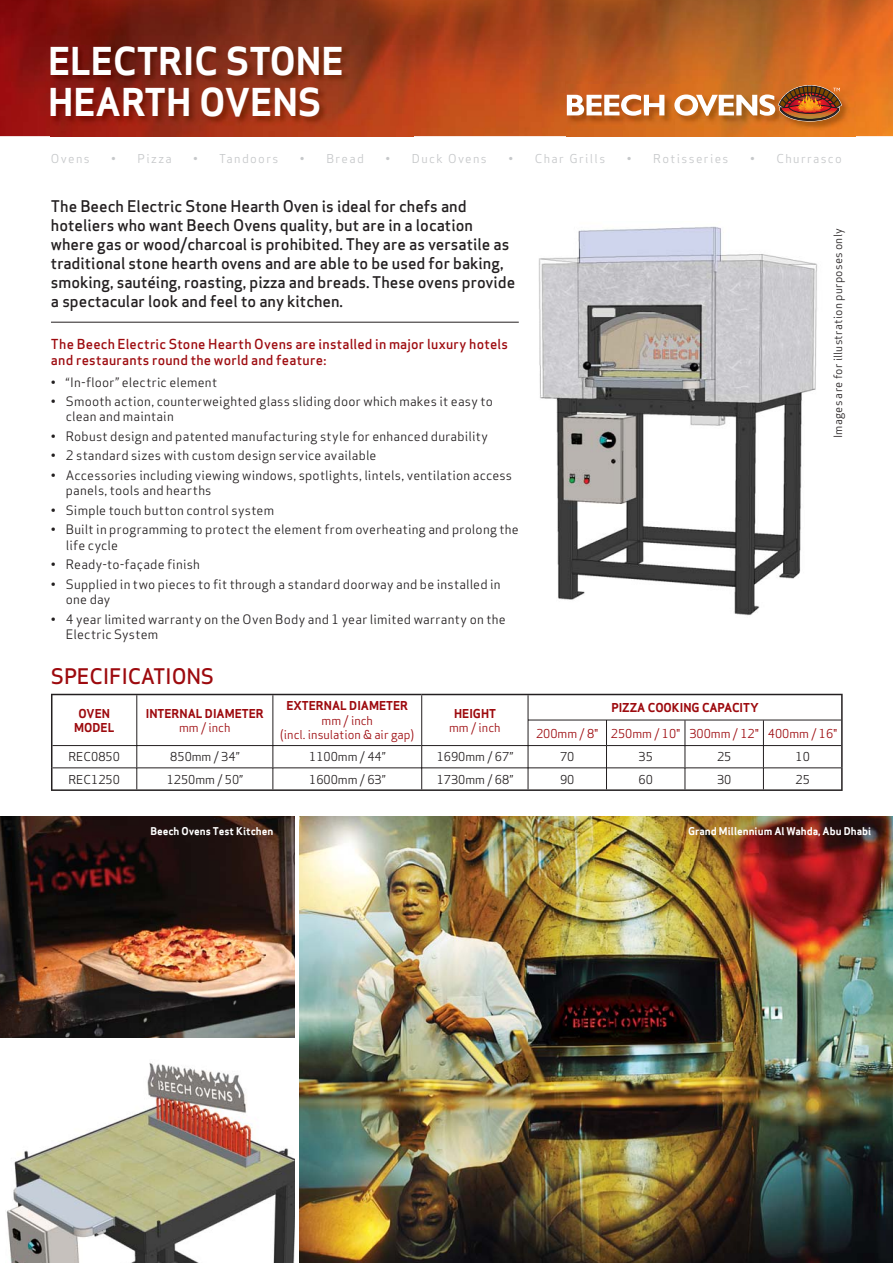
<style>
.page{position:relative;width:893px;height:1263px;background:#fff}
.page>*{position:absolute;margin:0;border:0;box-sizing:border-box;transform-origin:0 0}
.t1{font:37.5px/41.2px "Apex Sans T Bold";color:#fff}
.t2{font:21px "Apex Sans T Medium";letter-spacing:-.01em;color:#9d0a0e}
.t3{font:15.75px/18.9px "Apex Sans T Medium";color:#231f20}
.t4{font:13.5px/16.2px "Apex Sans T Medium";letter-spacing:.015em;color:#9d0a0e}
.t5{font:12.75px/15.3px "Apex Sans T Book";letter-spacing:.02em;color:#231f20}
.t6{font:12px "Apex Sans T Book";color:#231f20}
.t7{font:12px/14.4px "Apex Sans T Book";color:#9d0a0e;text-align:center}
.t8{font:12px "Apex Sans T Book";letter-spacing:.115em;color:#c6c8ca}
.t9{font:12px/14.4px "Apex Sans T Bold";color:#9d0a0e;text-align:center}
.t10{font:11.25px "Apex Sans T Book";letter-spacing:.025em;color:#231f20}
.t11{font:10.5px "Apex Sans T Bold";color:#fff}
</style>
<div class="page">
<img style="left:299px;top:816px;width:594px;height:447px">
<img style="left:0;top:0;width:893px;height:136px">
<img style="left:50px;top:46px;width:363px;height:91px">
<img style="left:566px;top:85px;width:290px;height:52px">
<svg style="left:567px;top:95px;width:97px;height:21px"></svg>
<img style="left:674px;top:85px;width:168px;height:38px">
<hr style="left:51px;top:322px;width:468px;height:1px;background:#231f20">
<hr style="left:51px;top:694px;width:86px;height:1px;background:#231f20">
<hr style="left:137px;top:694px;width:285px;height:1px;background:#231f20">
<hr style="left:52px;top:745px;width:221px;height:1px;background:#231f20">
<hr style="left:273px;top:745px;width:149px;height:1px;background:#231f20">
<hr style="left:606px;top:745px;width:157px;height:1px;background:#231f20">
<hr style="left:763px;top:745px;width:78px;height:1px;background:#231f20">
<hr style="left:422px;top:694px;width:420px;height:1px;background:#231f20">
<hr style="left:528px;top:720px;width:78px;height:1px;background:#231f20">
<hr style="left:606px;top:720px;width:79px;height:1px;background:#231f20">
<hr style="left:685px;top:720px;width:156px;height:1px;background:#231f20">
<hr style="left:422px;top:745px;width:106px;height:1px;background:#231f20">
<hr style="left:528px;top:745px;width:78px;height:1px;background:#231f20">
<hr style="left:52px;top:767px;width:221px;height:1px;background:#231f20">
<svg style="left:136px;top:695px;width:1px;height:94px"></svg>
<hr style="left:273px;top:767px;width:149px;height:1px;background:#231f20">
<svg style="left:272px;top:695px;width:1px;height:94px"></svg>
<hr style="left:422px;top:767px;width:106px;height:1px;background:#231f20">
<svg style="left:421px;top:695px;width:1px;height:94px"></svg>
<hr style="left:528px;top:767px;width:78px;height:1px;background:#231f20">
<svg style="left:528px;top:695px;width:1px;height:94px"></svg>
<hr style="left:606px;top:767px;width:79px;height:1px;background:#231f20">
<svg style="left:606px;top:721px;width:1px;height:68px"></svg>
<hr style="left:685px;top:767px;width:78px;height:1px;background:#231f20">
<svg style="left:684px;top:720px;width:1px;height:69px"></svg>
<hr style="left:763px;top:767px;width:78px;height:1px;background:#231f20">
<svg style="left:763px;top:720px;width:1px;height:69px"></svg>
<svg style="left:51px;top:695px;width:1px;height:94px"></svg>
<svg style="left:841px;top:695px;width:1px;height:94px"></svg>
<hr style="left:51px;top:789px;width:712px;height:2px;background:#231f20">
<hr style="left:763px;top:789px;width:79px;height:2px;background:#231f20">
<img style="left:0;top:816px;width:295px;height:222px">
<img style="left:6px;top:1063px;width:289px;height:200px">
<img style="left:538px;top:226px;width:280px;height:390px">
<h1 class="t1" style="left:48px;top:43px;width:297px">ELECTRIC STONE<br>HEARTH OVENS</h1>
<p class="t8" style="left:51px;top:153px;width:40px">Ovens</p>
<p class="t8" style="left:111px;top:153px;width:62px">• Pizza</p>
<p class="t8" style="left:193px;top:153px;width:87px">• Tandoors</p>
<p class="t8" style="left:300px;top:153px;width:65px">• Bread</p>
<p class="t8" style="left:385px;top:153px;width:103px">• Duck Ovens</p>
<p class="t8" style="left:508px;top:153px;width:98px">• Char Grills</p>
<p class="t8" style="left:627px;top:153px;width:103px">• Rotisseries</p>
<p class="t8" style="left:750px;top:153px;width:93px">• Churrasco</p>
<p class="t3" style="left:51px;top:198px;width:466px">The Beech Electric Stone Hearth Oven is ideal for chefs and hoteliers who want Beech Ovens quality, but are in a location where gas or wood/charcoal is prohibited. They are as versatile as traditional stone hearth ovens and are able to be used for baking, smoking, sautéing, roasting, pizza and breads. These ovens provide a spectacular look and feel to any kitchen.</p>
<p class="t4" style="left:51px;top:337px;width:459px">The Beech Electric Stone Hearth Ovens are installed in major luxury hotels and restaurants round the world and feature:</p>
<p class="t5" style="left:51px;top:375px;width:168px">• “In-floor” electric element</p>
<p class="t5" style="left:66px;top:395px;width:429px;text-indent:-15px">• Smooth action, counterweighted glass sliding door which makes it easy to clean and maintain</p>
<p class="t5" style="left:51px;top:430px;width:438px">• Robust design and patented manufacturing style for enhanced durability</p>
<p class="t5" style="left:51px;top:449px;width:327px">• 2 standard sizes with custom design service available</p>
<p class="t5" style="left:66px;top:469px;width:448px;text-indent:-15px">• Accessories including viewing windows, spotlights, lintels, ventilation access panels, tools and hearths</p>
<p class="t5" style="left:51px;top:503px;width:225px">• Simple touch button control system</p>
<p class="t5" style="left:66px;top:523px;width:454px;text-indent:-15px">• Built in programming to protect the element from overheating and prolong the life cycle</p>
<p class="t5" style="left:51px;top:558px;width:150px">• Ready-to-façade finish</p>
<p class="t5" style="left:66px;top:577px;width:436px;text-indent:-15px">• Supplied in two pieces to fit through a standard doorway and be installed in one day</p>
<p class="t5" style="left:66px;top:612px;width:441px;text-indent:-15px">• 4 year limited warranty on the Oven Body and 1 year limited warranty on the<br>Electric System</p>
<h2 class="t2" style="left:51px;top:666px;width:165px">SPECIFICATIONS</h2>
<p class="t9" style="left:74px;top:707px;width:42px">OVEN<br>MODEL</p>
<p class="t9" style="left:146px;top:707px;width:120px">INTERNAL DIAMETER</p>
<p class="t7" style="left:179px;top:721px;width:53px">mm / inch</p>
<p class="t9" style="left:286px;top:700px;width:123px">EXTERNAL DIAMETER</p>
<p class="t7" style="left:280px;top:714px;width:136px">mm / inch<br>(incl. insulation &amp; air gap)</p>
<p class="t9" style="left:454px;top:707px;width:43px">HEIGHT</p>
<p class="t7" style="left:449px;top:721px;width:53px">mm / inch</p>
<p class="t10" style="left:832px;top:438px;width:211px;rotate:-90deg">Images are for illustration purposes only</p>
<p class="t9" style="left:611px;top:701px;width:149px">PIZZA COOKING CAPACITY</p>
<p class="t7" style="left:536px;top:727px;width:303px">200mm / 8" 250mm / 10" 300mm / 12" 400mm / 16"</p>
<p class="t6" style="left:69px;top:752px;width:53px">REC0850</p>
<p class="t6" style="left:170px;top:752px;width:71px">850mm / 34”</p>
<p class="t6" style="left:309px;top:752px;width:78px">1100mm / 44”</p>
<p class="t6" style="left:437px;top:752px;width:78px">1690mm / 67”</p>
<p class="t6" style="left:560px;top:752px;width:16px">70</p>
<p class="t6" style="left:638px;top:752px;width:16px">35</p>
<p class="t6" style="left:717px;top:752px;width:16px">25</p>
<p class="t6" style="left:795px;top:752px;width:16px">10</p>
<p class="t6" style="left:69px;top:774px;width:53px">REC1250</p>
<p class="t6" style="left:167px;top:774px;width:78px">1250mm / 50”</p>
<p class="t6" style="left:309px;top:774px;width:78px">1600mm / 63”</p>
<p class="t6" style="left:437px;top:774px;width:78px">1730mm / 68”</p>
<p class="t6" style="left:560px;top:774px;width:16px">90</p>
<p class="t6" style="left:638px;top:774px;width:16px">60</p>
<p class="t6" style="left:717px;top:774px;width:16px">30</p>
<p class="t6" style="left:795px;top:774px;width:16px">25</p>
<p class="t11" style="left:150px;top:827px;width:124px">Beech Ovens Test Kitchen</p>
<p class="t11" style="left:688px;top:827px;width:185px">Grand Millennium Al Wahda, Abu Dhabi</p>
</div>
